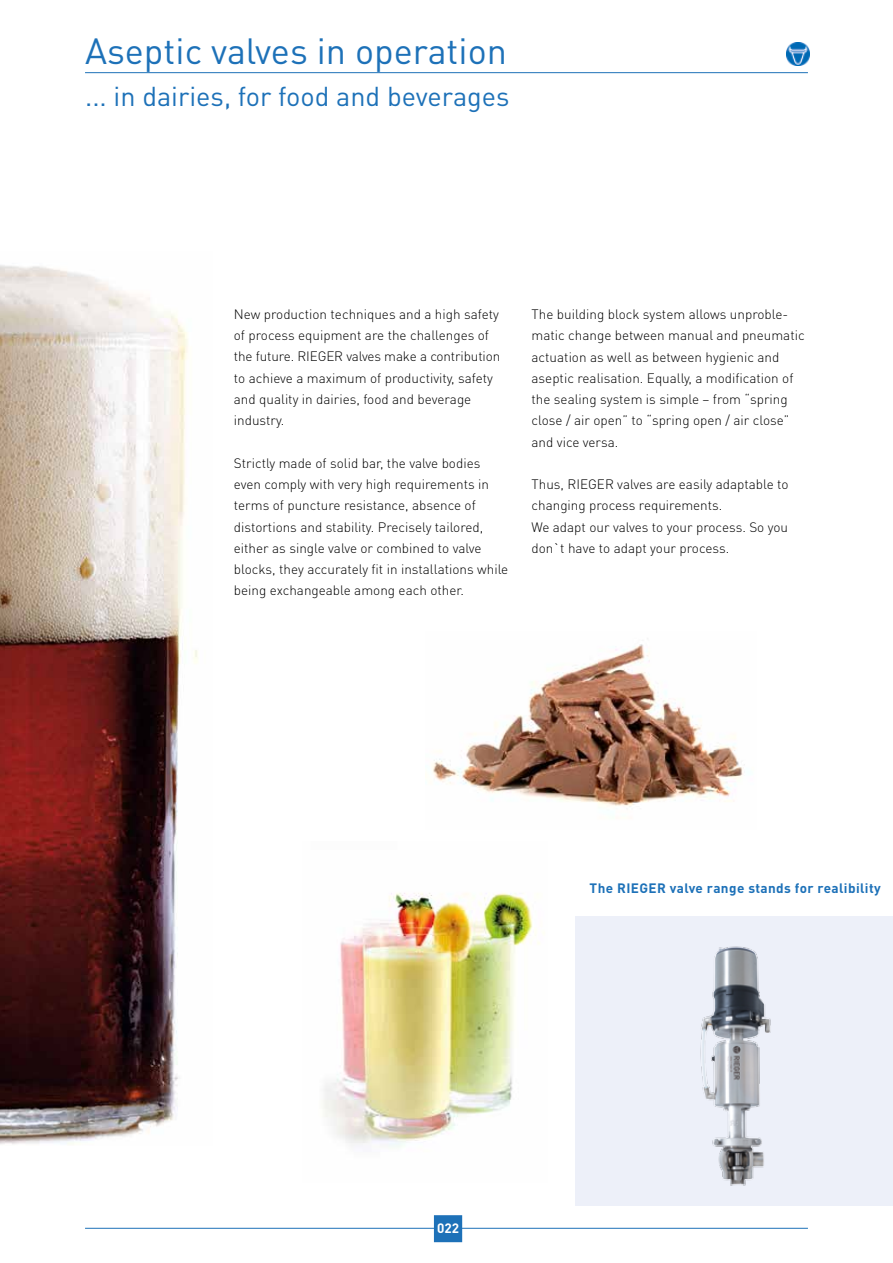
<style>
.page{position:relative;width:893px;height:1263px;background:#fff}
.page>*{position:absolute;margin:0;border:0;box-sizing:border-box;transform-origin:0 0}
.t1{font:36px "DINOT";color:#1d71b8}
.t2{font:27px "DINOT";color:#1d71b8}
.t3{font:300 13.5px/21.3px "DINOT";color:#000}
.t4{font:700 13.5px "DINOT";letter-spacing:.03em;color:#1d71b8}
.t5{font:700 13.5px "DINOT";color:#fff}
</style>
<div class="page">
<hr style="left:85px;top:72px;width:723px;height:1px;background:#1d71b8">
<hr style="left:85px;top:1228px;width:723px;height:1px;background:#1d71b8">
<img style="left:787px;top:43px;width:22px;height:22px">
<div style="left:434px;top:1215px;width:28px;height:27px;background:#1d71b8"></div>
<img style="left:432px;top:644px;width:313px;height:163px">
<img style="left:323px;top:893px;width:217px;height:254px">
<img style="left:0;top:265px;width:198px;height:879px">
<div style="left:576px;top:916px;width:317px;height:290px;background:#edf0f9"></div>
<img style="left:700px;top:946px;width:71px;height:240px">
<h1 class="t1" style="left:85px;top:26px;width:423px">Aseptic valves in operation</h1>
<h2 class="t2" style="left:85px;top:78px;width:426px">... in dairies, for food and beverages</h2>
<p class="t3" style="left:234px;top:303px;width:268px">New production techniques and a high safety of process equipment are the challenges of the future. RIEGER valves make a contribution to achieve a maximum of productivity, safety and quality in dairies, food and beverage industry.</p>
<p class="t3" style="left:234px;top:452px;width:276px">Strictly made of solid bar, the valve bodies even comply with very high requirements in terms of puncture resistance, absence of distortions and stability. Precisely tailored, either as single valve or combined to valve blocks, they accurately fit in installations while being exchangeable among each other.</p>
<p class="t3" style="left:531px;top:303px;width:275px">The building block system allows unproble&shy;matic change between manual and pneumatic actuation as well as between hygienic and aseptic realisation. Equally, a modification of the sealing system is simple – from “spring close / air open” to “spring open / air close” and vice versa.</p>
<p class="t3" style="left:531px;top:473px;width:259px">Thus, RIEGER valves are easily adaptable to changing process requirements.<br>We adapt our valves to your process. So you don`t have to adapt your process.</p>
<p class="t4" style="left:590px;top:879px;width:293px">The RIEGER valve range stands for realibility</p>
<p class="t5" style="left:437px;top:1219px;width:23px">022</p>
</div>
